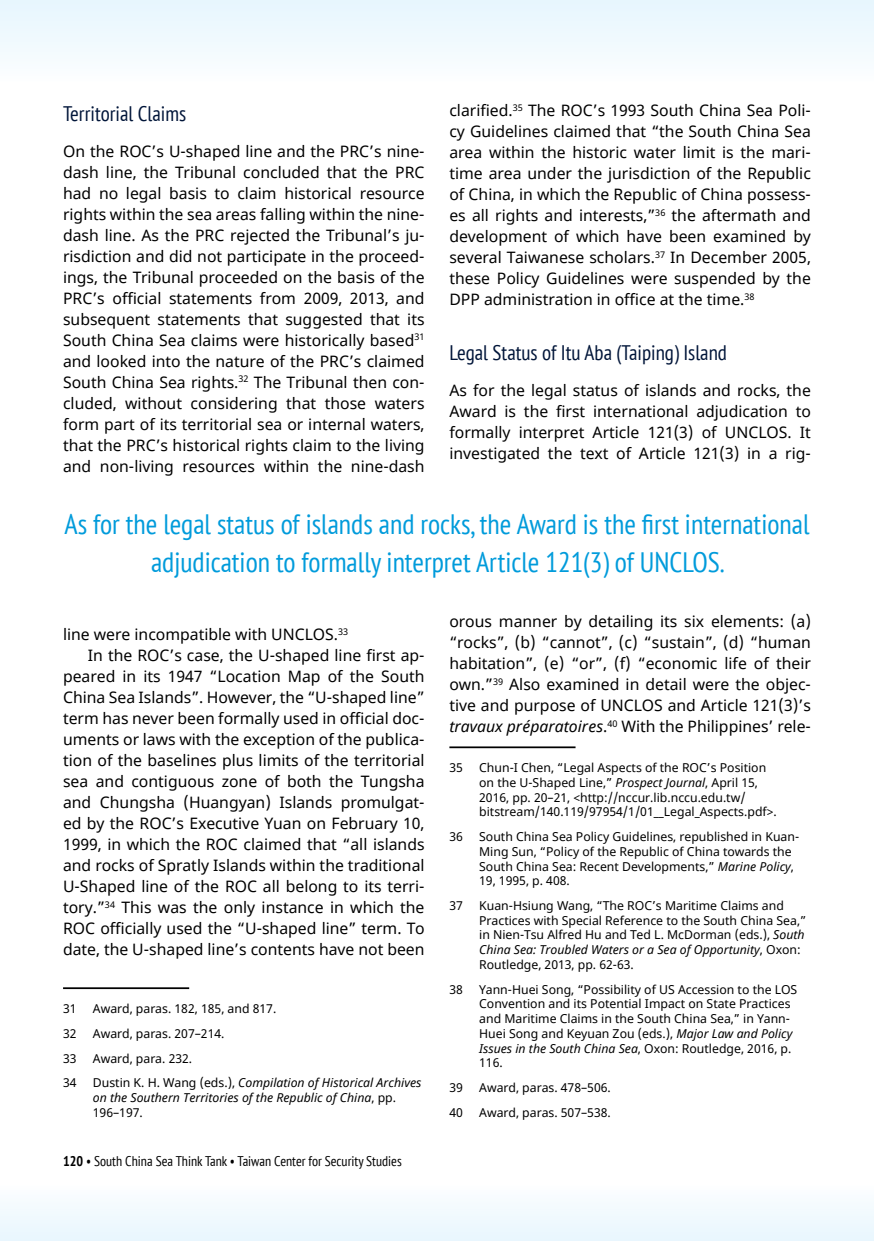
<style>
.page{position:relative;width:874px;height:1241px;background:#fff}
.page>*{position:absolute;margin:0;border:0;box-sizing:border-box;transform-origin:0 0}
.Quote_Center{font:condensed 28px/38.5px "PT Sans";color:#009bdb;text-align:center}
.Text_Heading_2{font:condensed 21px "PT Sans";color:#001539}
.Text_Body__P1{font:15.75px/21px "Noto Sans";color:#000;text-align:justify}
.Text_Body__P2{font:15.75px/21px "Noto Sans";color:#000;text-align:justify}
.t1{font:condensed 14px "PT Sans";color:#000}
.Footnote{font:12.25px/14.7px "Noto Sans";color:#000}
.Footnote-2{font:italic 12.25px/14.7px "Noto Sans";color:#000}
.s1{font-style:normal}
.s2{font-weight:700}
.s3{font-style:italic}
</style>
<div class="page">
<div style="left:0;top:0;width:873px;height:82px;background:#f0f9fe"></div>
<div style="left:0;top:1184px;width:873px;height:56px;background:#f2fafe"></div>
<hr style="left:63px;top:987px;width:126px;height:1px;background:#000">
<hr style="left:449px;top:746px;width:126px;height:2px;background:#000">
<p class="Text_Heading_2" style="left:63px;top:100px;width:124px">Territorial Claims</p>
<p class="Text_Body__P1" style="left:63px;top:141px;width:363px">On the ROC’s U-shaped line and the PRC’s nine&shy;dash line, the Tribunal concluded that the PRC had no legal basis to claim historical resource rights within the sea areas falling within the nine&shy;dash line. As the PRC rejected the Tribunal’s ju&shy;risdiction and did not participate in the proceed&shy;ings, the Tribunal proceeded on the basis of the PRC’s official statements from 2009, 2013, and subsequent statements that suggested that its South China Sea claims were historically based<sup>31 </sup>and looked into the nature of the PRC’s claimed South China Sea rights.<sup>32</sup> The Tribunal then con&shy;cluded, without considering that those waters form part of its territorial sea or internal waters, that the PRC’s historical rights claim to the living and non-living resources within the nine-dash</p>
<p class="Text_Body__P1" style="left:449px;top:100px;width:363px">clarified.<sup>35</sup> The ROC’s 1993 South China Sea Poli&shy;cy Guidelines claimed that “the South China Sea area within the historic water limit is the mari&shy;time area under the jurisdiction of the Republic of China, in which the Republic of China possess&shy;es all rights and interests,”<sup>36</sup> the aftermath and development of which have been examined by several Taiwanese scholars.<sup>37</sup> In December 2005, these Policy Guidelines were suspended by the DPP administration in office at the time.<sup>38</sup></p>
<p class="Text_Heading_2" style="left:449px;top:339px;width:279px">Legal Status of Itu Aba (Taiping) Island</p>
<p class="Text_Body__P1" style="left:449px;top:380px;width:363px">As for the legal status of islands and rocks, the Award is the first international adjudication to formally interpret Article 121(3) of UNCLOS. It investigated the text of Article 121(3) in a rig-</p>
<p class="Quote_Center" style="left:64px;top:504px;width:746px">As for the legal status of islands and rocks, the Award is the first international adjudication to formally interpret Article 121(3) of UNCLOS.</p>
<p class="Text_Body__P1" style="left:63px;top:624px;width:286px">line were incompatible with UNCLOS.<sup>33</sup></p>
<p class="Text_Body__P2" style="left:63px;top:645px;width:363px;text-indent:25px">In the ROC’s case, the U-shaped line first ap&shy;peared in its 1947 “Location Map of the South China Sea Islands”. However, the “U-shaped line” term has never been formally used in official doc&shy;uments or laws with the exception of the publica&shy;tion of the baselines plus limits of the territorial sea and contiguous zone of both the Tungsha and Chungsha (Huangyan) Islands promulgat&shy;ed by the ROC’s Executive Yuan on February 10, 1999, in which the ROC claimed that “all islands and rocks of Spratly Islands within the traditional U-Shaped line of the ROC all belong to its terri&shy;tory.”<sup>34</sup> This was the only instance in which the ROC officially used the “U-shaped line” term. To date, the U-shaped line’s contents have not been</p>
<p class="Footnote" style="left:63px;top:1001px;width:15px">31</p>
<p class="Footnote" style="left:93px;top:1001px;width:185px">Award, paras. 182, 185, and 817.</p>
<p class="Footnote" style="left:63px;top:1026px;width:15px">32</p>
<p class="Footnote" style="left:93px;top:1026px;width:133px">Award, paras. 207–214.</p>
<p class="Footnote" style="left:63px;top:1051px;width:15px">33</p>
<p class="Footnote" style="left:93px;top:1051px;width:101px">Award, para. 232.</p>
<p class="Footnote" style="left:63px;top:1075px;width:15px">34</p>
<p class="Footnote-2" style="left:93px;top:1075px;width:330px"><span class="s1">Dustin K. H. Wang (eds.),</span> Compilation of Historical Archives on the Southern Territories of the Republic of China<span class="s1">, pp.<br>196–197.</span></p>
<p class="t1" style="left:63px;top:1151px;width:340px"><span class="s2">120</span> • South China Sea Think Tank • Taiwan Center for Security Studies</p>
<p class="Text_Body__P1" style="left:449px;top:611px;width:363px">orous manner by detailing its six elements: (a) “rocks”, (b) “cannot”, (c) “sustain”, (d) “human habitation”, (e) “or”, (f) “economic life of their own.”<sup>39</sup> Also examined in detail were the objec&shy;tive and purpose of UNCLOS and Article 121(3)’s <span class="s3">travaux préparatoires</span>.<sup>40</sup> With the Philippines’ rele-</p>
<p class="Footnote" style="left:449px;top:760px;width:15px">35</p>
<p class="Footnote" style="left:479px;top:760px;width:299px">Chun-I Chen, “Legal Aspects of the ROC’s Position on the U-Shaped Line,” <span class="s3">Prospect Journal</span>, April 15, 2016, pp. 20–21, &lt;http://nccur.lib.nccu.edu.tw/ bitstream/140.119/97954/1/01__Legal_Aspects.pdf&gt;.</p>
<p class="Footnote" style="left:449px;top:829px;width:15px">36</p>
<p class="Footnote" style="left:479px;top:829px;width:321px">South China Sea Policy Guidelines, republished in Kuan-Ming Sun, “Policy of the Republic of China towards the South China Sea: Recent Developments,” <span class="s3">Marine Policy</span>, 19, 1995, p. 408.</p>
<p class="Footnote" style="left:449px;top:898px;width:15px">37</p>
<p class="Footnote" style="left:479px;top:898px;width:328px">Kuan-Hsiung Wang, “The ROC’s Maritime Claims and Practices with Special Reference to the South China Sea,” in Nien-Tsu Alfred Hu and Ted L. McDorman (eds.), <span class="s3">South China Sea: Troubled Waters or a Sea of Opportunity</span>, Oxon:<br>Routledge, 2013, pp. 62-63.</p>
<p class="Footnote" style="left:449px;top:982px;width:15px">38</p>
<p class="Footnote" style="left:479px;top:982px;width:319px">Yann-Huei Song, “Possibility of US Accession to the LOS Convention and its Potential Impact on State Practices and Maritime Claims in the South China Sea,” in Yann-Huei Song and Keyuan Zou (eds.), <span class="s3">Major Law and Policy Issues in the South China Sea</span>, Oxon: Routledge, 2016, p.<br>116.</p>
<p class="Footnote" style="left:449px;top:1080px;width:15px">39</p>
<p class="Footnote" style="left:479px;top:1080px;width:133px">Award, paras. 478–506.</p>
<p class="Footnote" style="left:449px;top:1105px;width:15px">40</p>
<p class="Footnote" style="left:479px;top:1105px;width:133px">Award, paras. 507–538.</p>
</div>
